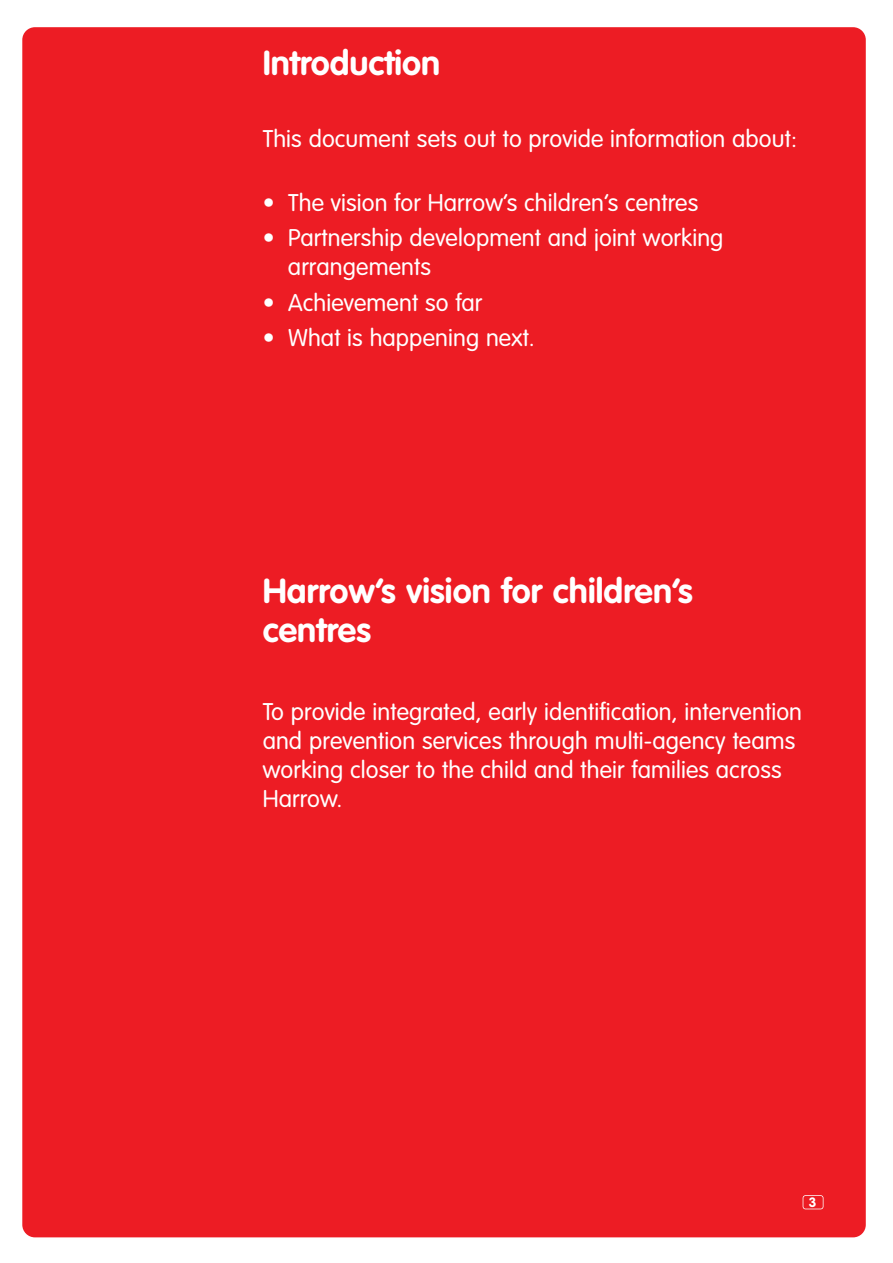
<style>
.page{position:relative;width:893px;height:1263px;background:#fff}
.page>*{position:absolute;margin:0;border:0;box-sizing:border-box;transform-origin:0 0}
.t1{font:700 34.2px/38.7px "VAG Rounded";letter-spacing:.005em;color:#fff}
.t2{font:300 23.85px/29px "VAG Rounded";letter-spacing:.005em;color:#fff}
.t3{font:700 13.35px "VAG Rounded";color:#fff}
</style>
<div class="page">
<div style="left:22px;top:27px;width:844px;height:1210px;background:#ed1c24;border-radius:13px"></div>
<div style="left:803px;top:1195px;width:20px;height:14px;border:1px solid #fff;border-radius:3px"></div>
<h1 class="t1" style="left:263px;top:46px;width:179px">Introduction</h1>
<p class="t2" style="left:263px;top:126px;width:536px">This document sets out to provide information about:</p>
<p class="t2" style="left:263px;top:190px;width:437px">• The vision for Harrow’s children’s centres</p>
<p class="t2" style="left:288px;top:225px;width:437px;text-indent:-25px">• Partnership development and joint working arrangements</p>
<p class="t2" style="left:263px;top:290px;width:221px">• Achievement so far</p>
<p class="t2" style="left:263px;top:325px;width:274px">• What is happening next.</p>
<h1 class="t1" style="left:263px;top:574px;width:431px">Harrow’s vision for children’s centres</h1>
<p class="t2" style="left:263px;top:699px;width:541px">To provide integrated, early identification, intervention and prevention services through multi-agency teams working closer to the child and their families across Harrow.</p>
<p class="t3" style="left:809px;top:1197px;width:9px">3</p>
</div>
